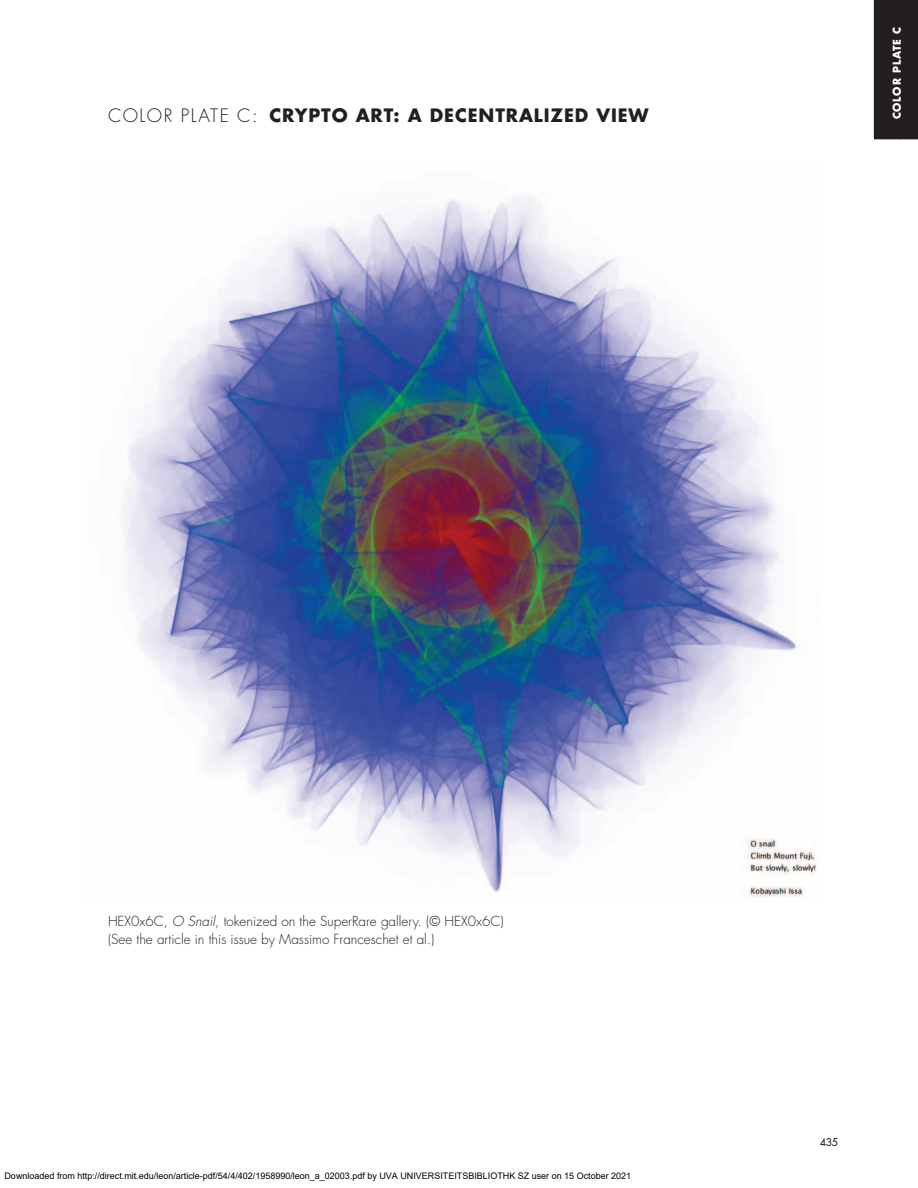
<style>
.page{position:relative;width:918px;height:1188px;background:#fff}
.page>*{position:absolute;margin:0;border:0;box-sizing:border-box;transform-origin:0 0}
.t1{font:700 18px "Futura";letter-spacing:.05em;color:#231f20}
.t2{font:300 18px "Futura";letter-spacing:.08em;color:#231f20}
.t3{font:300 13.5px/18px "Futura Std";color:#231f20}
.t4{font:700 10.5px "Futura";letter-spacing:.075em;color:#fff}
.t5{font:10.5px "Futura";color:#231f20}
.t6{font:9px "Arial";color:#000}
.s1{font-weight:700}
.s2{font-style:italic}
</style>
<div class="page">
<div style="left:874px;top:0;width:27px;height:138px;background:#231f20"></div>
<div style="left:899px;top:0;width:19px;height:138px;background:#231f20"></div>
<img style="left:119px;top:195px;width:698px;height:703px">
<h1 class="t2" style="left:108px;top:105px;width:215px">COLOR PLATE C: <span class="s1">CRYPTO</span></h1>
<h1 class="t1" style="left:356px;top:104px;width:87px">ART: A DECE</h1>
<h1 class="t1" style="left:479px;top:104px;width:30px">NTRAL</h1>
<h1 class="t1" style="left:544px;top:104px;width:106px">IZED VIEW</h1>
<p class="t4" style="left:890px;top:121px;width:95px;rotate:-90deg">COLOR PLATE AC</p>
<p class="t4" style="left:890px;top:119px;width:82px;rotate:-90deg">COLOR PLATE</p>
<h2 class="t3" style="left:108px;top:913px;width:397px">HEX0x6C, <span class="s2">O Snail</span>, tokenized on the SuperRare gallery. (© HEX0x6C) (See the article in this issue by Massimo Franceschet et al.)</h2>
<p class="t6" style="left:4px;top:1172px;width:628px">Downloaded from http://direct.mit.edu/leon/article-pdf/54/4/402/1958990/leon_a_02003.pdf by UVA UNIVERSITEITSBIBLIOTHK SZ user on 15 October 2021</p>
<p class="t5" style="left:820px;top:1135px;width:20px">435</p>
</div>
